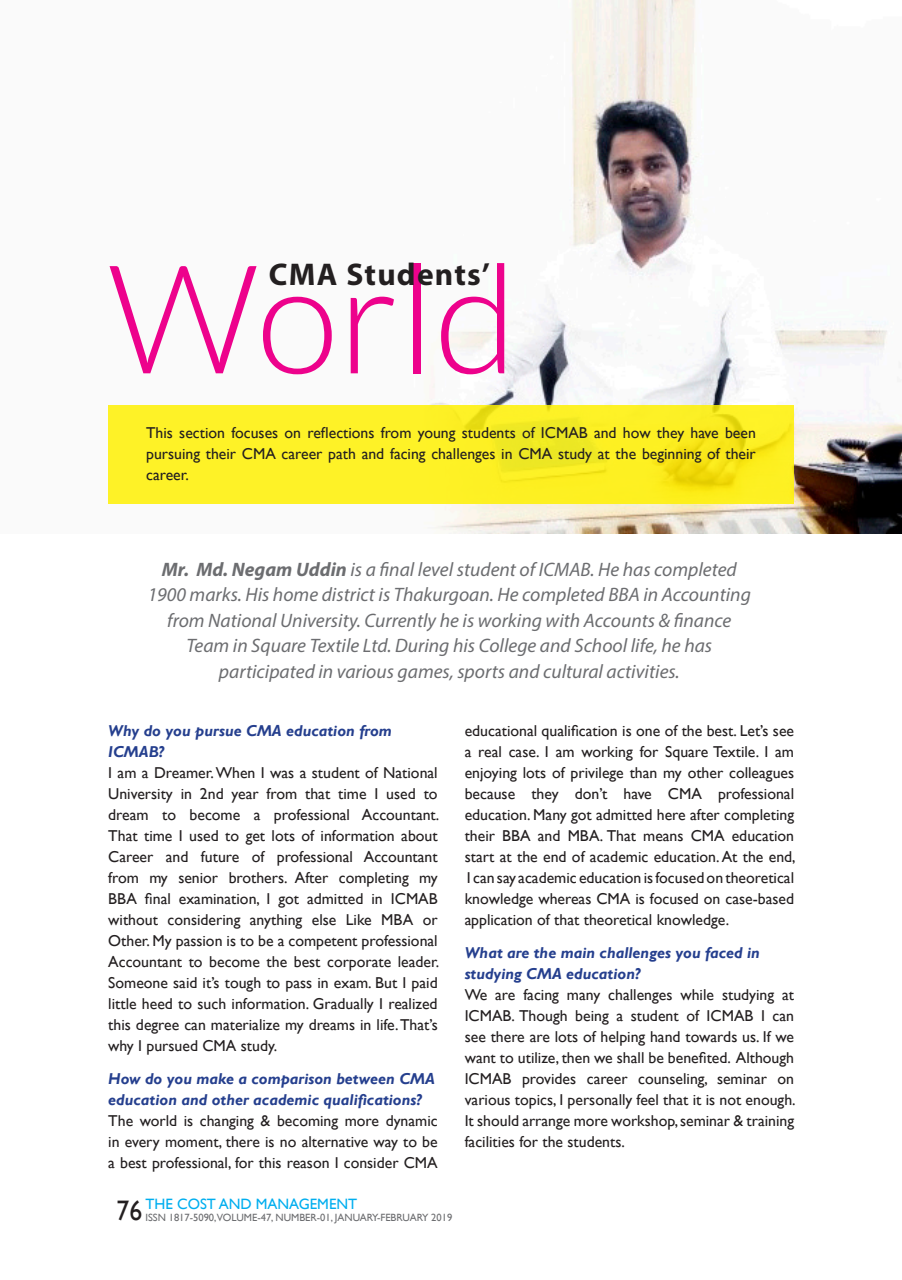
<style>
.page{position:relative;width:902px;height:1280px;background:#fff}
.page>*{position:absolute;margin:0;border:0;box-sizing:border-box;transform-origin:0 0}
.t1{font:300 151.5px "Lato";color:#ed028c}
.t2{font:700 31.5px "Myriad Pro";letter-spacing:.04em;color:#231f20}
.t3{font:28.2px "Gill Sans";color:#231f20;scale:.91 1}
.t4{font:italic 19.5px/25.5px "Myriad Pro";color:#6c6d70;text-align:center}
.body_text{font:15.75px/21px "Gill Sans";color:#231f20;text-align:justify}
.body_text-2{font:italic 700 15.75px/21px "Gill Sans";color:#253f8e}
.t5{font:15px "Gill Sans";color:#00aeef}
.t6{font:10.5px "Gill Sans";color:#6c6d70}
.s1{font-weight:700}
</style>
<div class="page">
<img style="left:430px;top:0;width:471px;height:533px">
<svg style="left:108px;top:405px;width:686px;height:99px;background:#fbef23"></svg>
<p class="t2" style="left:269px;top:257px;width:223px">CMA Students’</p>
<p class="t1" style="left:108px;top:238px;width:410px">World</p>
<p class="body_text" style="left:146px;top:422px;width:611px">This section focuses on reflections from young students of ICMAB and how they have been pursuing their CMA career path and facing challenges in CMA study at the beginning of their career.</p>
<p class="t4" style="left:148px;top:556px;width:604px"><span class="s1">Mr. Md. Negam Uddin</span> is a final level student of ICMAB. He has completed 1900 marks. His home district is Thakurgoan. He completed BBA in Accounting from National University. Currently he is working with Accounts &amp; finance Team in Square Textile Ltd. During his College and School life, he has participated in various games, sports and cultural activities.</p>
<p class="body_text-2" style="left:108px;top:720px;width:285px">Why do you pursue CMA education from<br>ICMAB?</p>
<p class="body_text" style="left:108px;top:762px;width:332px">I am a Dreamer. When I was a student of National University in 2nd year from that time I used to dream to become a professional Accountant.<br>That time I used to get lots of information about Career and future of professional Accountant from my senior brothers. After completing my BBA final examination, I got admitted in ICMAB without considering anything else Like MBA or Other. My passion is to be a competent professional Accountant to become the best corporate leader.<br>Someone said it’s tough to pass in exam. But I paid little heed to such information. Gradually I realized this degree can materialize my dreams in life. That’s why I pursued CMA study.</p>
<p class="body_text-2" style="left:108px;top:1068px;width:328px">How do you make a comparison between CMA education and other academic qualifications?</p>
<p class="body_text" style="left:108px;top:1110px;width:331px">The world is changing &amp; becoming more dynamic in every moment, there is no alternative way to be a best professional, for this reason I consider CMA</p>
<p class="t3" style="left:117px;top:1194px;width:30px">76</p>
<p class="t5" style="left:145px;top:1195px;width:213px">THE COST AND MANAGEMENT</p>
<p class="t6" style="left:145px;top:1211px;width:308px">ISSN 1817-5090,VOLUME-47, NUMBER-01, JANUARY-FEBRUARY 2019</p>
<p class="body_text" style="left:464px;top:720px;width:332px">educational qualification is one of the best. Let’s see a real case. I am working for Square Textile. I am enjoying lots of privilege than my other colleagues because they don’t have CMA professional education. Many got admitted here after completing their BBA and MBA. That means CMA education start at the end of academic education. At the end, I can say academic education is focused on theoretical knowledge whereas CMA is focused on case-based application of that theoretical knowledge.</p>
<p class="body_text-2" style="left:464px;top:942px;width:296px">What are the main challenges you faced in studying CMA education?</p>
<p class="body_text" style="left:464px;top:984px;width:332px">We are facing many challenges while studying at ICMAB. Though being a student of ICMAB I can see there are lots of helping hand towards us. If we want to utilize, then we shall be benefited. Although ICMAB provides career counseling, seminar on various topics, I personally feel that it is not enough.<br>It should arrange more workshop, seminar &amp; training facilities for the students.</p>
</div>
